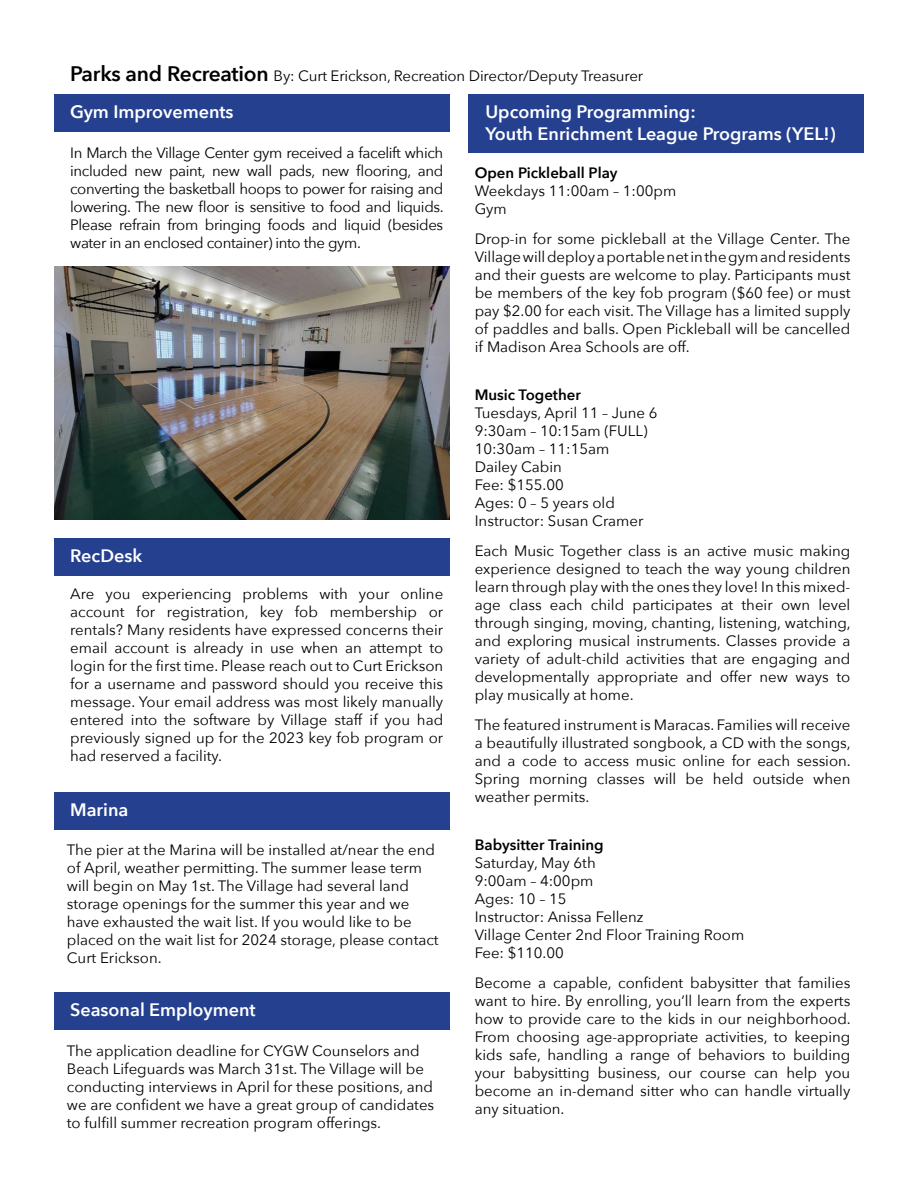
<style>
.page{position:relative;width:918px;height:1188px;background:#fff}
.page>*{position:absolute;margin:0;border:0;box-sizing:border-box;transform-origin:0 0}
.t1{font:600 18px/22.5px "Avenir Next";color:#fff}
.t2{font:15px/18px "Avenir Next";color:#000;text-align:justify}
.t3{font:600 15px "Avenir Next";color:#000}
.s1{font-weight:600;font-size:21px}
</style>
<div class="page">
<div style="left:468px;top:94px;width:396px;height:59px;background:#25408f"></div>
<div style="left:54px;top:94px;width:396px;height:38px;background:#25408f"></div>
<div style="left:54px;top:792px;width:396px;height:37px;background:#25408f"></div>
<div style="left:54px;top:993px;width:396px;height:37px;background:#25408f"></div>
<div style="left:54px;top:538px;width:396px;height:37px;background:#25408f"></div>
<img style="left:54px;top:266px;width:396px;height:253px">
<p class="t2" style="left:70px;top:66px;width:575px"><span class="s1">Parks and Recreation</span> By: Curt Erickson, Recreation Director/Deputy Treasurer</p>
<p class="t1" style="left:70px;top:100px;width:165px">Gym Improvements</p>
<p class="t2" style="left:70px;top:143px;width:375px">In March the Village Center gym received a facelift which included new paint, new wall pads, new flooring, and converting the basketball hoops to power for raising and lowering. The new floor is sensitive to food and liquids.<br>Please refrain from bringing foods and liquid (besides water in an enclosed container) into the gym.</p>
<p class="t1" style="left:70px;top:544px;width:74px">RecDesk</p>
<p class="t2" style="left:70px;top:584px;width:375px">Are you experiencing problems with your online account for registration, key fob membership or rentals? Many residents have expressed concerns their email account is already in use when an attempt to login for the first time. Please reach out to Curt Erickson for a username and password should you receive this message. Your email address was most likely manually entered into the software by Village staff if you had previously signed up for the 2023 key fob program or had reserved a facility.</p>
<p class="t1" style="left:70px;top:798px;width:60px">Marina</p>
<p class="t2" style="left:67px;top:840px;width:373px;text-align:left">The pier at the Marina will be installed at/near the end of April, weather permitting. The summer lease term will begin on May 1st. The Village had several land storage openings for the summer this year and we have exhausted the wait list. If you would like to be placed on the wait list for 2024 storage, please contact Curt Erickson.</p>
<p class="t1" style="left:70px;top:998px;width:187px">Seasonal Employment</p>
<p class="t2" style="left:67px;top:1041px;width:369px;text-align:left">The application deadline for CYGW Counselors and Beach Lifeguards was March 31st. The Village will be conducting interviews in April for these positions, and we are confident we have a great group of candidates to fulfill summer recreation program offerings.</p>
<p class="t1" style="left:485px;top:100px;width:352px">Upcoming Programming:<br>Youth Enrichment League Programs (YEL!)</p>
<p class="t3" style="left:475px;top:160px;width:144px">Open Pickleball Play</p>
<p class="t2" style="left:475px;top:181px;width:203px">Weekdays 11:00am – 1:00pm<br>Gym</p>
<p class="t2" style="left:475px;top:229px;width:377px">Drop-in for some pickleball at the Village Center. The Village will deploy a portable net in the gym and residents and their guests are welcome to play. Participants must be members of the key fob program ($60 fee) or must pay $2.00 for each visit. The Village has a limited supply of paddles and balls. Open Pickleball will be cancelled if Madison Area Schools are off.</p>
<p class="t3" style="left:475px;top:382px;width:108px">Music Together</p>
<p class="t2" style="left:475px;top:403px;width:184px;text-align:left">Tuesdays, April 11 – June 6<br>9:30am – 10:15am (FULL)<br>10:30am – 11:15am<br>Dailey Cabin<br>Fee: $155.00<br>Ages: 0 – 5 years old<br>Instructor: Susan Cramer</p>
<p class="t2" style="left:475px;top:541px;width:378px">Each Music Together class is an active music making experience designed to teach the way young children learn through play with the ones they love! In this mixed&shy;age class each child participates at their own level through singing, moving, chanting, listening, watching, and exploring musical instruments. Classes provide a variety of adult-child activities that are engaging and developmentally appropriate and offer new ways to play musically at home.</p>
<p class="t2" style="left:475px;top:715px;width:378px">The featured instrument is Maracas. Families will receive a beautifully illustrated songbook, a CD with the songs, and a code to access music online for each session.<br>Spring morning classes will be held outside when weather permits.</p>
<p class="t3" style="left:475px;top:832px;width:130px">Babysitter Training</p>
<p class="t2" style="left:475px;top:853px;width:271px;text-align:left">Saturday, May 6th<br>9:00am – 4:00pm<br>Ages: 10 – 15<br>Instructor: Anissa Fellenz<br>Village Center 2nd Floor Training Room<br>Fee: $110.00</p>
<p class="t2" style="left:475px;top:973px;width:378px">Become a capable, confident babysitter that families want to hire. By enrolling, you’ll learn from the experts how to provide care to the kids in our neighborhood.<br>From choosing age-appropriate activities, to keeping kids safe, handling a range of behaviors to building your babysitting business, our course can help you become an in-demand sitter who can handle virtually any situation.</p>
</div>
